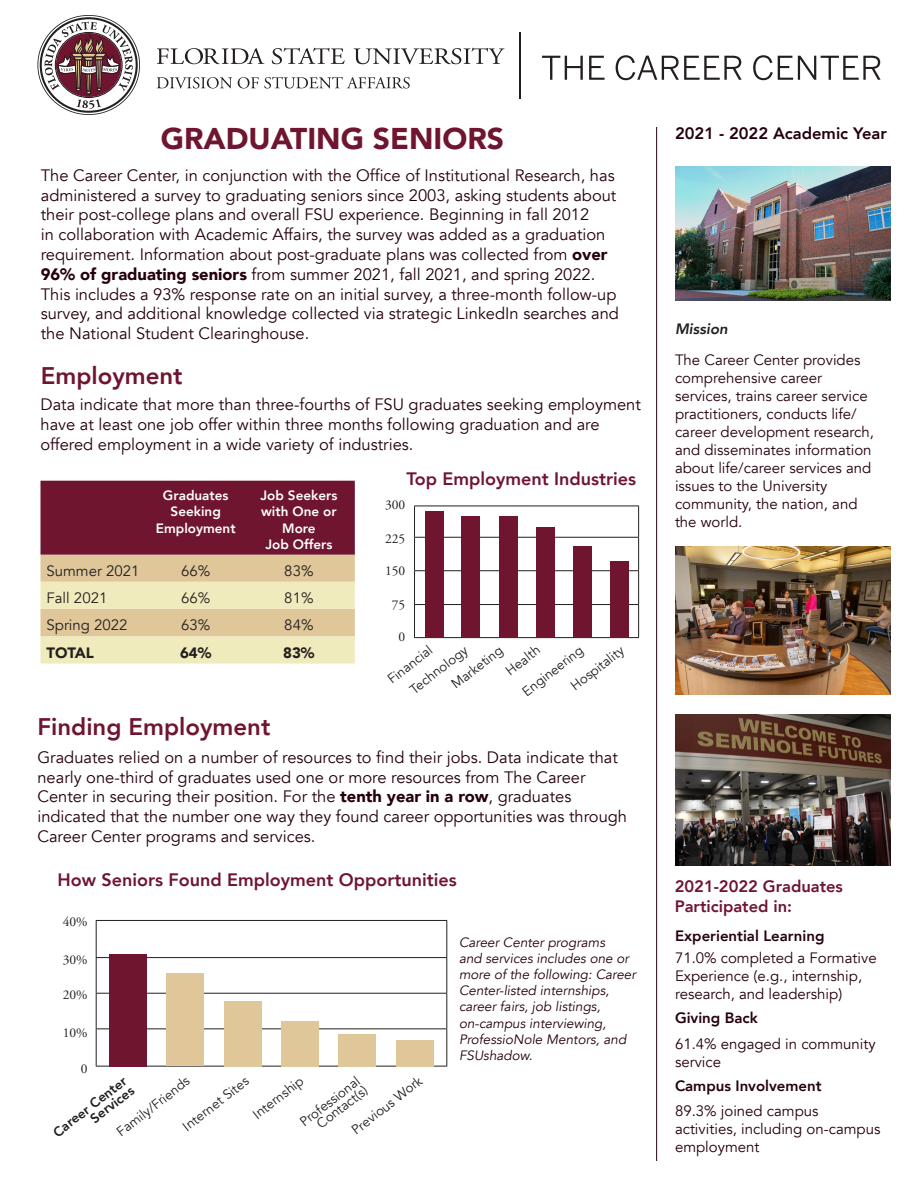
<style>
.page{position:relative;width:918px;height:1188px;background:#fff}
.page>*{position:absolute;margin:0;border:0;box-sizing:border-box;transform-origin:0 0}
.t1{font:900 30px "Avenir";color:#6f1530}
.t2{font:800 24px "Avenir";color:#6f1530}
.t3{font:800 18px "Avenir";color:#6f1530}
.t4{font:16.5px/19.8px "Avenir";color:#25000b}
.t5{font:800 16.5px/19.8px "Avenir";color:#6f1530}
.t6{font:800 16.5px "Avenir";color:#25000b}
.t7{font:15px/18px "Avenir";color:#25000b}
.t8{font:800 15px "Avenir";color:#25000b}
.t9{font:15px "Avenir";color:#231f20}
.t10{font:900 15px "Avenir";color:#231f20}
.t11{font:italic 800 15px "Avenir";color:#231f20}
.t12{font:italic 13.5px/16.2px "Avenir";color:#25000b}
.t13{font:13.5px "Avenir";color:#231f20}
.t14{font:800 13.5px/16.2px "Avenir";color:#fff;text-align:center}
.t15{font:13.5px "Adobe Garamond Pro";color:#231f20}
.t16{font:800 13.5px/12px "Avenir";color:#231f20;text-align:right}
.s1{font-weight:900}
</style>
<div class="page">
<hr style="left:656px;top:127px;width:1px;height:1034px;background:#25000b">
<img style="left:675px;top:715px;width:216px;height:150px">
<img style="left:675px;top:166px;width:216px;height:135px">
<svg style="left:40px;top:481px;width:315px;height:183px;background:#b78b7b"></svg>
<hr style="left:414px;top:506px;width:225px;height:1px;background:#231f20">
<hr style="left:414px;top:506px;width:1px;height:31px;background:#231f20">
<hr style="left:638px;top:506px;width:1px;height:31px;background:#231f20">
<hr style="left:414px;top:537px;width:225px;height:1px;background:#231f20">
<hr style="left:414px;top:538px;width:1px;height:32px;background:#231f20">
<hr style="left:638px;top:538px;width:1px;height:32px;background:#231f20">
<hr style="left:414px;top:570px;width:225px;height:1px;background:#231f20">
<hr style="left:414px;top:571px;width:1px;height:33px;background:#231f20">
<hr style="left:638px;top:571px;width:1px;height:33px;background:#231f20">
<hr style="left:414px;top:604px;width:225px;height:1px;background:#231f20">
<hr style="left:414px;top:605px;width:1px;height:32px;background:#231f20">
<hr style="left:638px;top:605px;width:1px;height:32px;background:#231f20">
<hr style="left:414px;top:637px;width:225px;height:1px;background:#231f20">
<div style="left:425px;top:511px;width:18px;height:126px;background:#6f1530"></div>
<div style="left:461px;top:516px;width:19px;height:122px;background:#6f1530"></div>
<div style="left:499px;top:516px;width:19px;height:122px;background:#6f1530"></div>
<div style="left:536px;top:527px;width:19px;height:111px;background:#6f1530"></div>
<div style="left:573px;top:546px;width:19px;height:92px;background:#6f1530"></div>
<div style="left:610px;top:561px;width:19px;height:76px;background:#6f1530"></div>
<img style="left:675px;top:546px;width:216px;height:148px">
<svg style="left:157px;top:77px;width:75px;height:12px"></svg>
<svg style="left:238px;top:77px;width:172px;height:12px"></svg>
<svg style="left:157px;top:48px;width:107px;height:16px"></svg>
<svg style="left:272px;top:48px;width:73px;height:16px"></svg>
<svg style="left:354px;top:48px;width:151px;height:16px"></svg>
<svg style="left:37px;top:15px;width:103px;height:100px"></svg>
<hr style="left:520px;top:32px;width:1px;height:66px;background:#231f20">
<svg style="left:542px;top:56px;width:41px;height:24px"></svg>
<svg style="left:589px;top:56px;width:16px;height:24px"></svg>
<svg style="left:616px;top:55px;width:126px;height:25px"></svg>
<svg style="left:753px;top:55px;width:128px;height:25px"></svg>
<hr style="left:96px;top:920px;width:351px;height:1px;background:#231f20">
<hr style="left:96px;top:921px;width:1px;height:36px;background:#231f20">
<hr style="left:446px;top:921px;width:1px;height:36px;background:#231f20">
<hr style="left:96px;top:957px;width:351px;height:1px;background:#231f20">
<hr style="left:96px;top:958px;width:1px;height:35px;background:#231f20">
<hr style="left:446px;top:958px;width:1px;height:35px;background:#231f20">
<hr style="left:96px;top:993px;width:351px;height:1px;background:#231f20">
<hr style="left:96px;top:994px;width:1px;height:34px;background:#231f20">
<hr style="left:446px;top:994px;width:1px;height:34px;background:#231f20">
<hr style="left:96px;top:1028px;width:351px;height:1px;background:#231f20">
<hr style="left:96px;top:1029px;width:1px;height:37px;background:#231f20">
<hr style="left:446px;top:1029px;width:1px;height:37px;background:#231f20">
<hr style="left:96px;top:1066px;width:351px;height:1px;background:#231f20">
<div style="left:109px;top:954px;width:38px;height:112px;background:#6f1530"></div>
<div style="left:339px;top:1034px;width:37px;height:32px;background:#dfc79a"></div>
<div style="left:224px;top:1001px;width:38px;height:65px;background:#dfc79a"></div>
<div style="left:281px;top:1021px;width:37px;height:45px;background:#dfc79a"></div>
<div style="left:166px;top:974px;width:38px;height:92px;background:#dfc79a"></div>
<div style="left:396px;top:1040px;width:38px;height:26px;background:#dfc79a"></div>
<p class="t1" style="left:161px;top:113px;width:345px">GRADUATING SENIORS</p>
<p class="t4" style="left:41px;top:165px;width:580px">The Career Center, in conjunction with the Office of Institutional Research, has administered a survey to graduating seniors since 2003, asking students about their post-college plans and overall FSU experience. Beginning in fall 2012<br>in collaboration with Academic Affairs, the survey was added as a graduation requirement. Information about post-graduate plans was collected from <span class="s1">over 96% of graduating seniors</span> from summer 2021, fall 2021, and spring 2022.<br>This includes a 93% response rate on an initial survey, a three-month follow-up survey, and additional knowledge collected via strategic LinkedIn searches and the National Student Clearinghouse.</p>
<p class="t2" style="left:41px;top:356px;width:143px">Employment</p>
<p class="t4" style="left:40px;top:395px;width:602px">Data indicate that more than three-fourths of FSU graduates seeking employment have at least one job offer within three months following graduation and are</p>
<p class="t4" style="left:40px;top:434px;width:375px">offered employment in a wide variety of industries.</p>
<p class="t14" style="left:163px;top:487px;width:67px">Graduates</p>
<p class="t14" style="left:171px;top:504px;width:52px">Seeking</p>
<p class="t14" style="left:156px;top:520px;width:81px">Employment</p>
<p class="t14" style="left:260px;top:487px;width:78px">Job Seekers with One or<br>More</p>
<p class="t14" style="left:265px;top:536px;width:68px">Job Offers</p>
<p class="t9" style="left:46px;top:562px;width:95px">Summer 2021</p>
<p class="t9" style="left:181px;top:562px;width:31px">66%</p>
<p class="t9" style="left:284px;top:562px;width:31px">83%</p>
<p class="t9" style="left:46px;top:589px;width:62px">Fall 2021</p>
<p class="t9" style="left:181px;top:589px;width:31px">66%</p>
<p class="t9" style="left:284px;top:589px;width:31px">81%</p>
<p class="t9" style="left:46px;top:616px;width:83px">Spring 2022</p>
<p class="t9" style="left:181px;top:616px;width:31px">63%</p>
<p class="t9" style="left:284px;top:616px;width:31px">84%</p>
<p class="t10" style="left:46px;top:639px;width:49px">TOTAL</p>
<p class="t10" style="left:180px;top:639px;width:33px">64%</p>
<p class="t10" style="left:283px;top:639px;width:33px">83%</p>
<p class="t2" style="left:37px;top:708px;width:234px">Finding Employment</p>
<p class="t3" style="left:407px;top:465px;width:231px">Top Employment Industries</p>
<p class="t15" style="left:385px;top:497px;width:22px">300</p>
<p class="t15" style="left:385px;top:531px;width:22px">225</p>
<p class="t15" style="left:385px;top:563px;width:22px">150</p>
<p class="t15" style="left:392px;top:597px;width:15px">75</p>
<p class="t15" style="left:399px;top:628px;width:8px">0</p>
<p class="t13" style="left:502px;top:666px;width:41px;rotate:-38deg">Health</p>
<p class="t13" style="left:384px;top:674px;width:54px;rotate:-38deg">Financial</p>
<p class="t13" style="left:448px;top:679px;width:62px;rotate:-38deg">Marketing</p>
<p class="t13" style="left:567px;top:681px;width:65px;rotate:-38deg">Hospitality</p>
<p class="t13" style="left:407px;top:685px;width:71px;rotate:-38deg">Technology</p>
<p class="t13" style="left:519px;top:687px;width:74px;rotate:-38deg">Engineering</p>
<p class="t4" style="left:37px;top:747px;width:582px">Graduates relied on a number of resources to find their jobs. Data indicate that nearly one-third of graduates used one or more resources from The Career</p>
<p class="t4" style="left:37px;top:787px;width:535px">Center in securing their position. For the <span class="s1">tenth year in a row</span>, graduates</p>
<p class="t4" style="left:37px;top:807px;width:591px">indicated that the number one way they found career opportunities was through<br>Career Center programs and services.</p>
<p class="t3" style="left:57px;top:866px;width:401px">How Seniors Found Employment Opportunities</p>
<p class="t15" style="left:63px;top:913px;width:26px">40%</p>
<p class="t15" style="left:63px;top:951px;width:26px">30%</p>
<p class="t15" style="left:63px;top:987px;width:26px">20%</p>
<p class="t15" style="left:63px;top:1025px;width:26px">10%</p>
<p class="t15" style="left:81px;top:1060px;width:8px">0</p>
<p class="t16" style="left:51px;top:1129px;width:91px;rotate:-38deg">Career Center<br>Services</p>
<p class="t13" style="left:250px;top:1110px;width:62px;rotate:-38deg">Internship</p>
<p class="t13" style="left:348px;top:1125px;width:87px;rotate:-38deg">Previous Work</p>
<p class="t13" style="left:179px;top:1122px;width:81px;rotate:-38deg">Internet Sites</p>
<p class="t13" style="left:297px;top:1117px;width:73px;rotate:-38deg">Professional</p>
<p class="t13" style="left:114px;top:1127px;width:90px;rotate:-38deg">Family/Friends</p>
<p class="t13" style="left:313px;top:1119px;width:62px;rotate:-38deg">Contact(s)</p>
<p class="t12" style="left:459px;top:934px;width:178px">Career Center programs<br>and services includes one or more of the following: Career<br>Center-listed internships, career fairs, job listings, on-campus interviewing,<br>ProfessioNole Mentors, and<br>FSUshadow.</p>
<p class="t6" style="left:675px;top:121px;width:213px">2021 - 2022 Academic Year</p>
<p class="t11" style="left:675px;top:320px;width:54px">Mission</p>
<p class="t7" style="left:675px;top:351px;width:187px">The Career Center provides</p>
<p class="t7" style="left:675px;top:369px;width:149px">comprehensive career</p>
<p class="t7" style="left:675px;top:387px;width:200px">services, trains career service practitioners, conducts life/ career development research, and disseminates information about life/career services and issues to the University</p>
<p class="t7" style="left:675px;top:495px;width:184px">community, the nation, and the world.</p>
<p class="t5" style="left:675px;top:877px;width:170px">2021-2022 Graduates<br>Participated in:</p>
<p class="t8" style="left:675px;top:924px;width:151px">Experiential Learning</p>
<p class="t7" style="left:675px;top:949px;width:203px">71.0% completed a Formative<br>Experience (e.g., internship, research, and leadership)</p>
<p class="t8" style="left:675px;top:1006px;width:84px">Giving Back</p>
<p class="t7" style="left:675px;top:1035px;width:202px">61.4% engaged in community service</p>
<p class="t8" style="left:675px;top:1074px;width:148px">Campus Involvement</p>
<p class="t7" style="left:675px;top:1103px;width:207px">89.3% joined campus activities, including on-campus employment</p>
</div>
